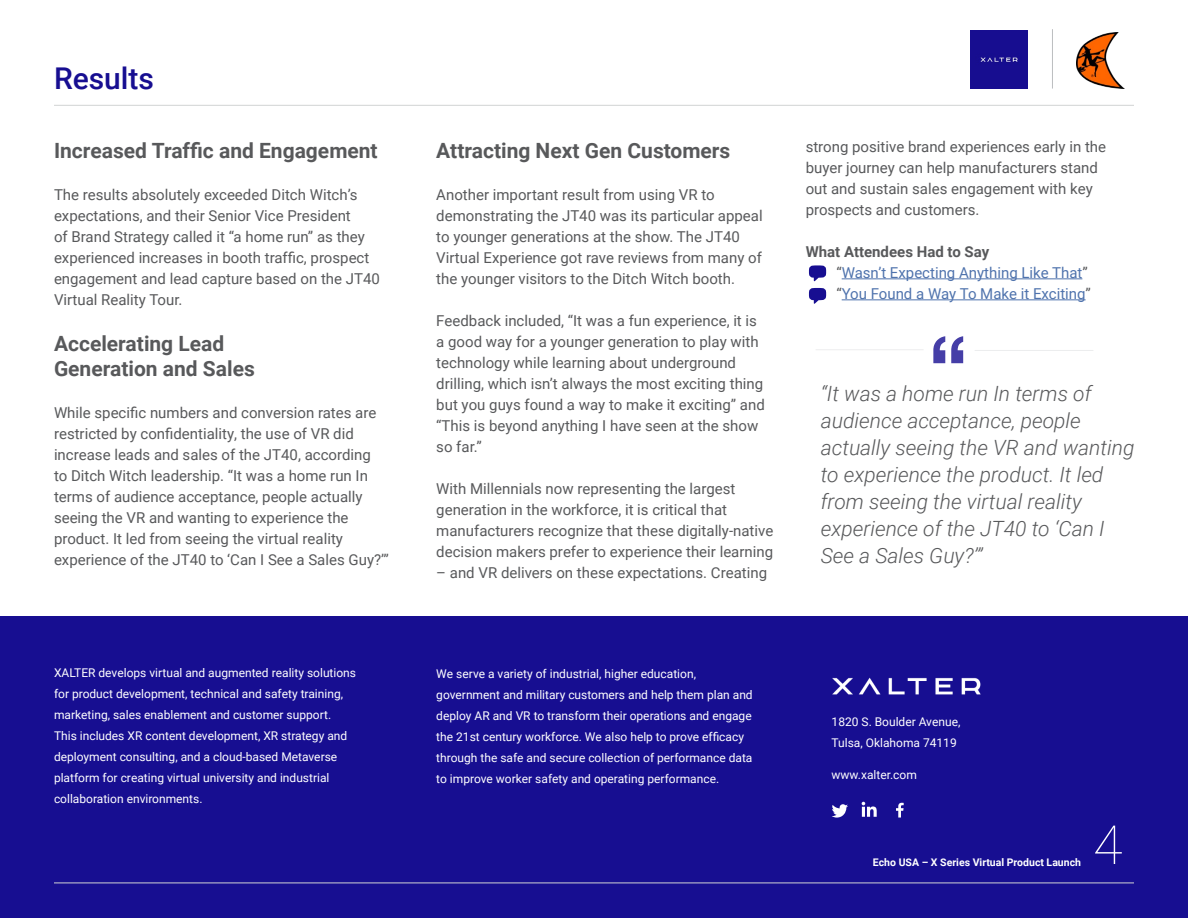
<style>
.page{position:relative;width:1188px;height:918px;background:#fff}
.page>*{position:absolute;margin:0;border:0;box-sizing:border-box;transform-origin:0 0}
.t1{font:100 54px "Roboto";color:#fff}
.t2{font:500 30px "Roboto";color:#170e91}
.t3{font:italic 300 21px/27px "Roboto";color:#58595b}
.t4{font:700 21px "Roboto";color:#58595b}
.t5{font:15px/21px "Roboto";color:#58595b}
.t6{font:15px "Roboto";color:#4f73ad}
.t7{font:700 15px "Roboto";color:#58595b}
.t8{font:12px/21px "Roboto";color:#fff}
.t9{font:700 10.5px "Roboto";color:#fff}
.s1{color:#58595b}
</style>
<div class="page">
<hr style="left:54px;top:105px;width:1080px;height:1px;background:#d1d3d4">
<div style="left:0;top:617px;width:1188px;height:301px;background:#170e91"></div>
<img style="left:832px;top:677px;width:149px;height:18px">
<hr style="left:54px;top:883px;width:1080px;height:1px;background:#d1d3d4">
<svg style="left:862px;top:802px;width:15px;height:15px"></svg>
<svg style="left:896px;top:803px;width:8px;height:15px"></svg>
<svg style="left:832px;top:804px;width:16px;height:14px"></svg>
<div style="left:970px;top:31px;width:58px;height:58px;background:#170d90"></div>
<hr style="left:1052px;top:29px;width:1px;height:60px;background:#bcbec0">
<hr style="left:842px;top:278px;width:240px;height:1px;background:#4f73ad">
<hr style="left:842px;top:299px;width:244px;height:1px;background:#4f73ad">
<img style="left:1077px;top:32px;width:47px;height:56px">
<svg style="left:933px;top:336px;width:30px;height:27px"></svg>
<hr style="left:816px;top:349px;width:108px;height:1px;background:#d1d3d4">
<hr style="left:975px;top:350px;width:118px;height:1px;background:#d1d3d4">
<svg style="left:809px;top:265px;width:17px;height:16px"></svg>
<svg style="left:809px;top:288px;width:17px;height:16px"></svg>
<p class="t2" style="left:54px;top:57px;width:102px">Results</p>
<p class="t4" style="left:54px;top:136px;width:325px">Increased Traffic and Engagement</p>
<p class="t5" style="left:54px;top:184px;width:327px">The results absolutely exceeded Ditch Witch’s expectations, and their Senior Vice President<br>of Brand Strategy called it “a home run” as they experienced increases in booth traffic, prospect engagement and lead capture based on the JT40<br>Virtual Reality Tour.</p>
<p class="t4" style="left:54px;top:329px;width:172px">Accelerating Lead</p>
<p class="t4" style="left:54px;top:354px;width:202px">Generation and Sales</p>
<p class="t5" style="left:54px;top:402px;width:336px">While specific numbers and conversion rates are restricted by confidentiality, the use of VR did increase leads and sales of the JT40, according<br>to Ditch Witch leadership. “It was a home run In terms of audience acceptance, people actually seeing the VR and wanting to experience the product. It led from seeing the virtual reality experience of the JT40 to ‘Can I See a Sales Guy?’”</p>
<p class="t4" style="left:436px;top:136px;width:296px">Attracting Next Gen Customers</p>
<p class="t5" style="left:436px;top:184px;width:328px">Another important result from using VR to demonstrating the JT40 was its particular appeal to younger generations at the show. The JT40<br>Virtual Experience got rave reviews from many of the younger visitors to the Ditch Witch booth.</p>
<p class="t5" style="left:436px;top:310px;width:330px">Feedback included, “It was a fun experience, it is a good way for a younger generation to play with technology while learning about underground drilling, which isn’t always the most exciting thing but you guys found a way to make it exciting” and “This is beyond anything I have seen at the show so far.”</p>
<p class="t5" style="left:436px;top:478px;width:339px">With Millennials now representing the largest generation in the workforce, it is critical that manufacturers recognize that these digitally-native decision makers prefer to experience their learning</p>
<p class="t5" style="left:436px;top:562px;width:332px">– and VR delivers on these expectations. Creating</p>
<p class="t5" style="left:806px;top:135px;width:302px">strong positive brand experiences early in the buyer journey can help manufacturers stand out and sustain sales engagement with key prospects and customers.</p>
<p class="t7" style="left:806px;top:241px;width:185px">What Attendees Had to Say</p>
<p class="t6" style="left:836px;top:262px;width:253px"><span class="s1">“</span>Wasn’t Expecting Anything Like That<span class="s1">”</span></p>
<p class="t6" style="left:836px;top:283px;width:256px"><span class="s1">“</span>You Found a Way To Make it Exciting<span class="s1">”</span></p>
<p class="t3" style="left:821px;top:379px;width:315px">“It was a home run In terms of audience acceptance, people actually seeing the VR and wanting to experience the product. It led from seeing the virtual reality experience of the JT40 to ‘Can I<br>See a Sales Guy?’”</p>
<p class="t8" style="left:54px;top:661px;width:304px">XALTER develops virtual and augmented reality solutions for product development, technical and safety training, marketing, sales enablement and customer support.<br>This includes XR content development, XR strategy and deployment consulting, and a cloud-based Metaverse platform for creating virtual university and industrial collaboration environments.</p>
<p class="t8" style="left:436px;top:663px;width:318px">We serve a variety of industrial, higher education, government and military customers and help them plan and deploy AR and VR to transform their operations and engage the 21st century workforce. We also help to prove efficacy through the safe and secure collection of performance data to improve worker safety and operating performance.</p>
<p class="t8" style="left:832px;top:711px;width:130px">1820 S. Boulder Avenue,</p>
<p class="t8" style="left:832px;top:732px;width:127px">Tulsa, Oklahoma 74119</p>
<p class="t8" style="left:832px;top:764px;width:87px">www.xalter.com</p>
<p class="t9" style="left:873px;top:855px;width:210px">Echo USA – X Series Virtual Product Launch</p>
<p class="t1" style="left:1093px;top:807px;width:31px">4</p>
</div>
